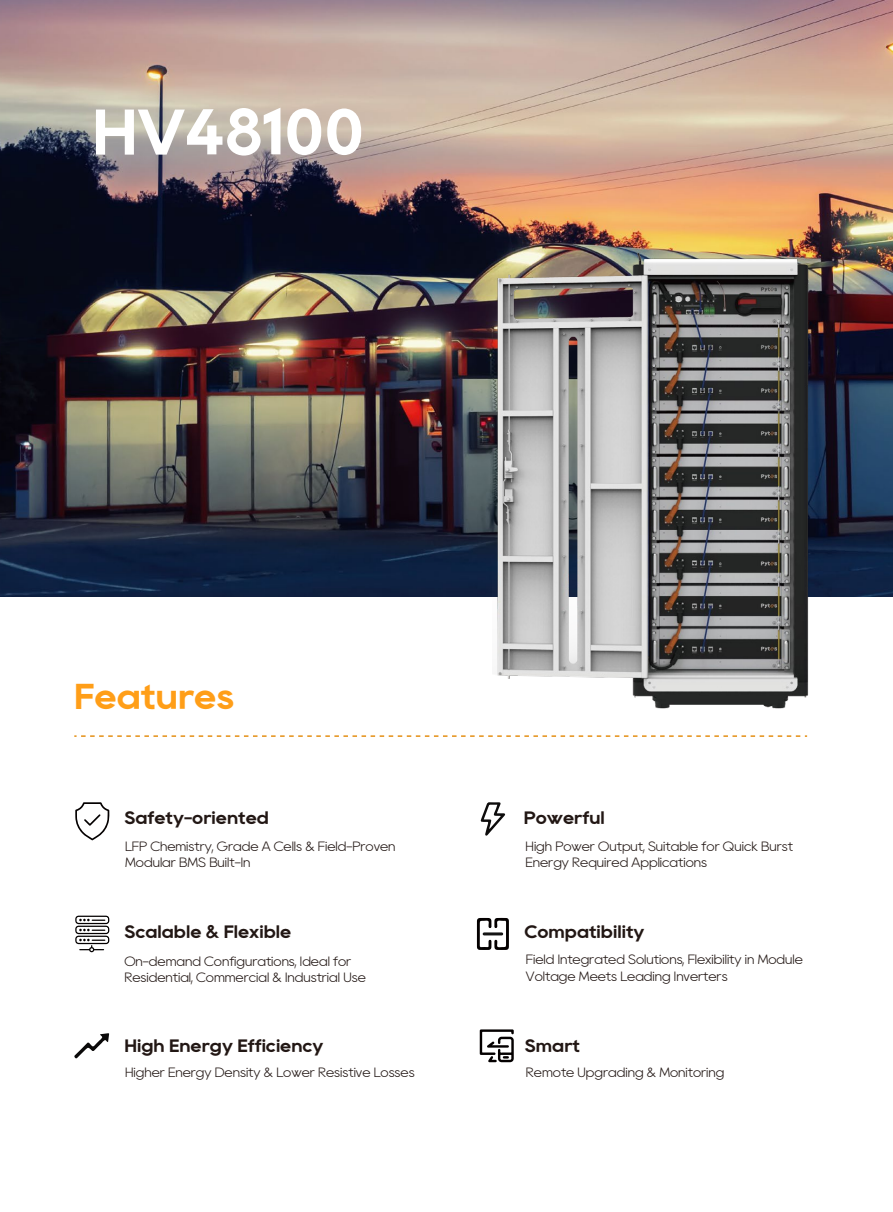
<style>
.page{position:relative;width:893px;height:1212px;background:#fff}
.page>*{position:absolute;margin:0;border:0;box-sizing:border-box;transform-origin:0 0}
.t1{font:700 64.5px "Rany";color:#fff}
.t2{font:700 36px "Rany";color:#ff9e18}
.t3{font:700 18px "Rany";color:#221714}
.t4{font:300 13.5px/16.5px "Rany";color:#221714}
</style>
<div class="page">
<img style="left:0;top:0;width:893px;height:597px">
<svg style="left:74px;top:735px;width:733px;height:2px"></svg>
<img style="left:493px;top:249px;width:322px;height:460px">
<svg style="left:75px;top:802px;width:34px;height:38px"></svg>
<svg style="left:480px;top:1029px;width:34px;height:33px"></svg>
<svg style="left:480px;top:802px;width:25px;height:34px"></svg>
<svg style="left:477px;top:918px;width:32px;height:32px"></svg>
<svg style="left:74px;top:1033px;width:35px;height:26px"></svg>
<svg style="left:75px;top:916px;width:34px;height:36px"></svg>
<h1 class="t1" style="left:92px;top:100px;width:273px">HV48100</h1>
<h2 class="t2" style="left:74px;top:679px;width:162px">Features</h2>
<h3 class="t3" style="left:124px;top:809px;width:146px">Safety-oriented</h3>
<h3 class="t3" style="left:524px;top:809px;width:83px">Powerful</h3>
<p class="t4" style="left:125px;top:838px;width:272px">LFP Chemistry, Grade A Cells &amp; Field-Proven<br>Modular BMS Built-In</p>
<p class="t4" style="left:526px;top:838px;width:269px">High Power Output, Suitable for Quick Burst<br>Energy Required Applications</p>
<h3 class="t3" style="left:124px;top:923px;width:168px">Scalable &amp; Flexible</h3>
<h3 class="t3" style="left:525px;top:923px;width:121px">Compatibility</h3>
<p class="t4" style="left:124px;top:953px;width:243px">On-demand Configurations, Ideal for<br>Residential, Commercial &amp; Industrial Use</p>
<p class="t4" style="left:526px;top:952px;width:278px">Field Integrated Solutions, Flexibility in Module<br>Voltage Meets Leading Inverters</p>
<h3 class="t3" style="left:124px;top:1037px;width:201px">High Energy Efficiency</h3>
<h3 class="t3" style="left:525px;top:1037px;width:57px">Smart</h3>
<p class="t4" style="left:125px;top:1065px;width:291px">Higher Energy Density &amp; Lower Resistive Losses</p>
<p class="t4" style="left:526px;top:1065px;width:200px">Remote Upgrading &amp; Monitoring</p>
</div>
